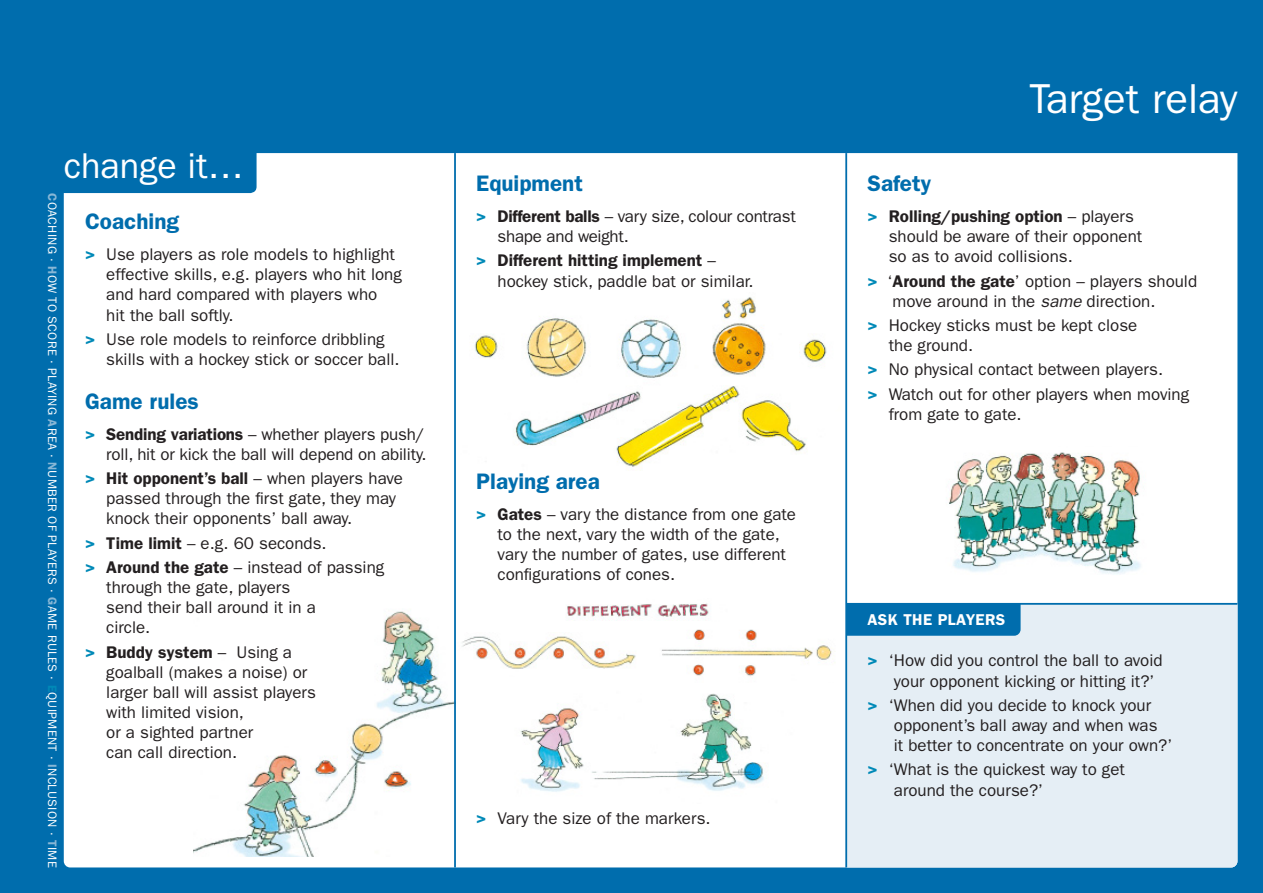
<style>
.page{position:relative;width:1263px;height:893px;background:#fff}
.page>*{position:absolute;margin:0;border:0;box-sizing:border-box;transform-origin:0 0}
.Rev-A{font:42px "Franklin Gothic";color:#fff}
.t1{font:36px "Franklin Gothic";color:#fff}
.B_blue{font:600 22.5px "Franklin Gothic";color:#006dad}
.Text-bullet{font:16.95px/20.1px "Franklin Gothic";color:#231f20}
.Text-bullet_space_af{font:16.95px/20.1px "Franklin Gothic";color:#231f20}
.Rev-ask_players{font:600 15.75px "Franklin Gothic";letter-spacing:.025em;color:#fff}
.t2{font:12.3px "Franklin Gothic";letter-spacing:.025em;color:#fff}
.s1{font-weight:600;color:#88b7d6}
.s2{font-weight:600;color:#0089b7}
.s3{font-weight:600}
.s4{font-style:italic}
</style>
<div class="page">
<div style="left:0;top:64px;width:1263px;height:829px;background:#006dad"></div>
<div style="left:64px;top:153px;width:1173px;height:714px;background:#fff"></div>
<div style="left:847px;top:605px;width:390px;height:262px;background:#e5eef5"></div>
<img style="left:456px;top:292px;width:389px;height:179px">
<img style="left:193px;top:591px;width:261px;height:266px">
<svg style="left:847px;top:605px;width:173px;height:31px"></svg>
<img style="left:506px;top:688px;width:300px;height:116px">
<img style="left:456px;top:626px;width:182px;height:51px">
<img style="left:653px;top:624px;width:185px;height:58px">
<img style="left:536px;top:598px;width:227px;height:23px">
<div style="left:0;top:0;width:1263px;height:64px;background:#006dad"></div>
<hr style="left:845px;top:153px;width:2px;height:714px;background:#006dad">
<hr style="left:846px;top:603px;width:391px;height:2px;background:#006dad">
<hr style="left:454px;top:153px;width:2px;height:714px;background:#006dad">
<img style="left:912px;top:446px;width:259px;height:129px">
<p class="t2" style="left:59px;top:193px;width:675px;rotate:90deg"><span class="s1">C</span>OACHING · <span class="s1">H</span>OW TO SCORE · PLAYING <span class="s1">A</span>REA · <span class="s1">N</span>UMBER OF PLAYERS · <span class="s1">G</span>AME RULES · <span class="s2">E</span>QUIPMENT · <span class="s1">I</span>NCLUSION · <span class="s1">T</span>IME</p>
<h2 class="t1" style="left:64px;top:145px;width:181px">change it…</h2>
<p class="B_blue" style="left:85px;top:208px;width:96px">Coaching</p>
<p class="Text-bullet" style="left:106px;top:245px;width:297px;text-indent:-21px"><span class="s2">&gt;</span> Use players as role models to highlight effective skills, e.g. players who hit long and hard compared with players who<br>hit the ball softly.</p>
<p class="Text-bullet_space_af" style="left:106px;top:329px;width:295px;text-indent:-21px"><span class="s2">&gt;</span> Use role models to reinforce dribbling skills with a hockey stick or soccer ball.</p>
<p class="B_blue" style="left:85px;top:388px;width:115px">Game rules</p>
<p class="Text-bullet" style="left:85px;top:424px;width:343px;text-align:right"><span class="s2">&gt;</span> <span class="s3">Sending variations</span> – whether players push/ roll, hit or kick the ball will depend on ability.</p>
<p class="Text-bullet" style="left:106px;top:468px;width:298px;text-indent:-21px"><span class="s2">&gt;</span> <span class="s3">Hit opponent’s ball</span> – when players have passed through the first gate, they may knock their opponents’ ball away.</p>
<p class="Text-bullet" style="left:85px;top:533px;width:243px"><span class="s2">&gt;</span> <span class="s3">Time limit</span> – e.g. 60 seconds.</p>
<p class="Text-bullet" style="left:106px;top:557px;width:279px;text-indent:-21px"><span class="s2">&gt;</span> <span class="s3">Around the gate</span> – instead of passing through the gate, players<br>send their ball around it in a<br>circle.</p>
<p class="Text-bullet" style="left:106px;top:642px;width:211px;text-indent:-21px"><span class="s2">&gt;</span> <span class="s3">Buddy system</span> – Using a goalball (makes a noise) or larger ball will assist players with limited vision,<br>or a sighted partner<br>can call direction.</p>
<p class="B_blue" style="left:476px;top:170px;width:108px">Equipment</p>
<p class="Text-bullet" style="left:497px;top:206px;width:300px;text-indent:-21px"><span class="s2">&gt;</span> <span class="s3">Different balls</span> – vary size, colour contrast shape and weight.</p>
<p class="Text-bullet" style="left:497px;top:251px;width:258px;text-indent:-21px"><span class="s2">&gt;</span> <span class="s3">Different hitting implement</span> – hockey stick, paddle bat or similar.</p>
<p class="B_blue" style="left:476px;top:468px;width:125px">Playing area</p>
<p class="Text-bullet" style="left:497px;top:504px;width:300px;text-indent:-21px"><span class="s2">&gt;</span> <span class="s3">Gates</span> – vary the distance from one gate to the next, vary the width of the gate, vary the number of gates, use different configurations of cones.</p>
<p class="Text-bullet_space_af" style="left:476px;top:808px;width:236px"><span class="s2">&gt;</span> Vary the size of the markers.</p>
<p class="Rev-A" style="left:1029px;top:74px;width:210px">Target relay</p>
<p class="B_blue" style="left:867px;top:170px;width:65px">Safety</p>
<p class="Text-bullet" style="left:889px;top:206px;width:255px;text-indent:-21px"><span class="s2">&gt;</span> <span class="s3">Rolling/pushing option</span> – players should be aware of their opponent so as to avoid collisions.</p>
<p class="Text-bullet" style="left:892px;top:271px;width:306px;text-indent:-25px"><span class="s2">&gt;</span> ‘<span class="s3">Around the gate</span>’ option – players should move around in the <span class="s4">same</span> direction.</p>
<p class="Text-bullet" style="left:889px;top:315px;width:250px;text-indent:-21px"><span class="s2">&gt;</span> Hockey sticks must be kept close the ground.</p>
<p class="Text-bullet" style="left:867px;top:360px;width:297px"><span class="s2">&gt;</span> No physical contact between players.</p>
<p class="Text-bullet_space_af" style="left:889px;top:384px;width:302px;text-indent:-21px"><span class="s2">&gt;</span> Watch out for other players when moving from gate to gate.</p>
<p class="Rev-ask_players" style="left:867px;top:610px;width:139px">ASK THE PLAYERS</p>
<p class="Text-bullet" style="left:894px;top:651px;width:270px;text-indent:-26px"><span class="s2">&gt;</span> ‘How did you control the ball to avoid your opponent kicking or hitting it?’</p>
<p class="Text-bullet" style="left:894px;top:695px;width:280px;text-indent:-26px"><span class="s2">&gt;</span> ‘When did you decide to knock your opponent’s ball away and when was<br>it better to concentrate on your own?’</p>
<p class="Text-bullet" style="left:894px;top:760px;width:233px;text-indent:-26px"><span class="s2">&gt;</span> ‘What is the quickest way to get around the course?’</p>
</div>
